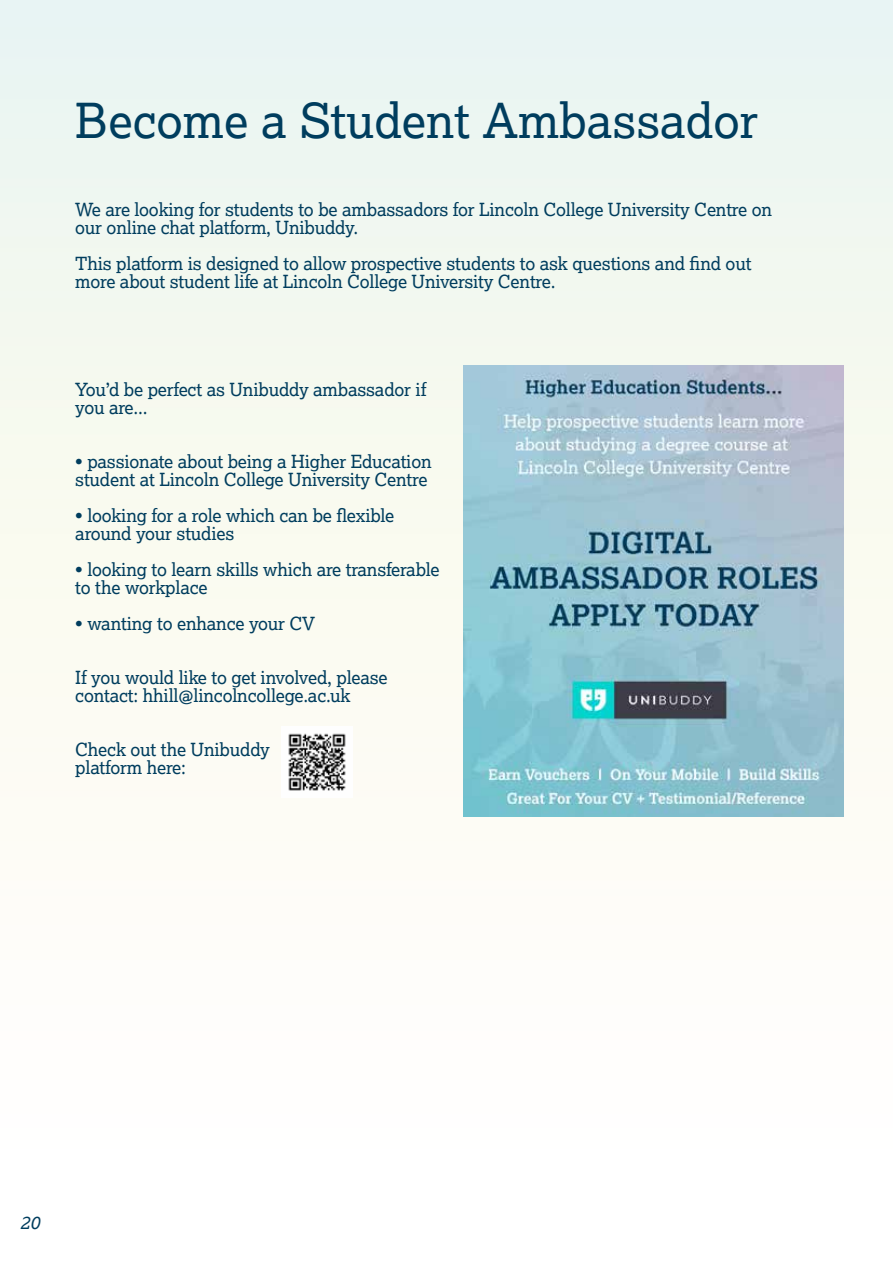
<style>
.page{position:relative;width:893px;height:1263px;background:#fff}
.page>*{position:absolute;margin:0;border:0;box-sizing:border-box;transform-origin:0 0}
.t1{font:48px "Lexia";color:#003d5e}
.t2{font:18px/18px "Lexia";letter-spacing:-.01em;color:#003d5e}
.t3{font:italic 18px "Lexia";color:#003d5e}
</style>
<div class="page">
<img style="left:463px;top:366px;width:381px;height:450px">
<img style="left:288px;top:733px;width:58px;height:58px">
<h1 class="t1" style="left:75px;top:91px;width:684px">Become a Student Ambassador</h1>
<p class="t2" style="left:75px;top:200px;width:698px">We are looking for students to be ambassadors for Lincoln College University Centre on our online chat platform, Unibuddy.</p>
<p class="t2" style="left:75px;top:254px;width:678px">This platform is designed to allow prospective students to ask questions and find out more about student life at Lincoln College University Centre.</p>
<p class="t2" style="left:75px;top:380px;width:353px">You’d be perfect as Unibuddy ambassador if you are...</p>
<p class="t2" style="left:75px;top:452px;width:358px">• passionate about being a Higher Education student at Lincoln College University Centre</p>
<p class="t2" style="left:75px;top:506px;width:321px">• looking for a role which can be flexible around your studies</p>
<p class="t2" style="left:75px;top:560px;width:366px">• looking to learn skills which are transferable to the workplace</p>
<p class="t2" style="left:75px;top:614px;width:241px">• wanting to enhance your CV</p>
<p class="t2" style="left:75px;top:668px;width:314px">If you would like to get involved, please contact: hhill@lincolncollege.ac.uk</p>
<p class="t2" style="left:75px;top:740px;width:196px">Check out the Unibuddy platform here:</p>
<p class="t3" style="left:20px;top:1211px;width:21px">20</p>
</div>
